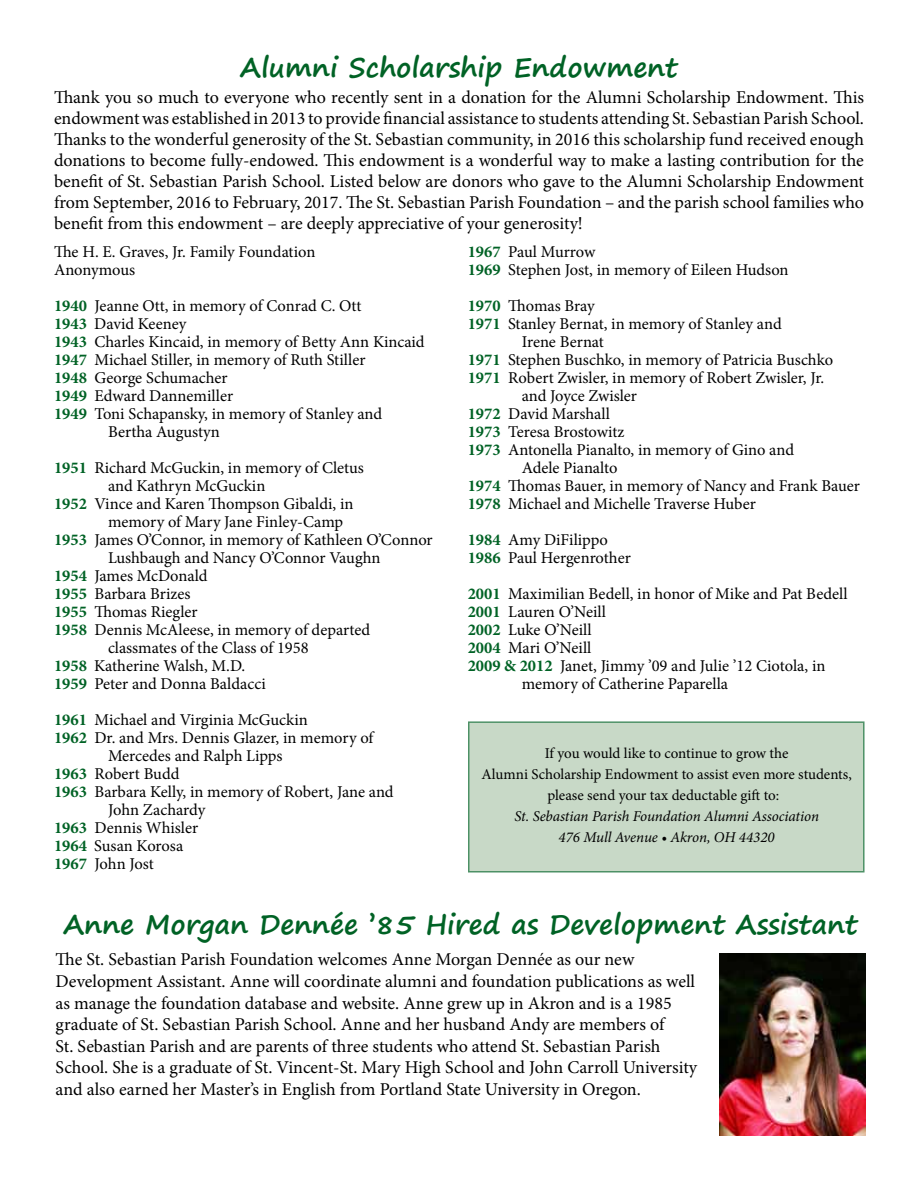
<style>
.page{position:relative;width:918px;height:1188px;background:#fff}
.page>*{position:absolute;margin:0;border:0;box-sizing:border-box;transform-origin:0 0}
.t1{font:700 27px "Segoe Print";color:#006225}
.t2{font:18px/21px "Minion Pro";letter-spacing:-.005em;color:#000;text-align:justify}
.t3{font:16.5px/18px "Minion Pro";letter-spacing:-.005em;color:#000}
.t4{font:15px/21px "Minion Pro";letter-spacing:-.005em;color:#000;text-align:center}
.t5{font:italic 15px/21px "Minion Pro";letter-spacing:-.01em;color:#000;text-align:center}
.s1{font-weight:700;color:#006225}
</style>
<div class="page">
<div style="left:468px;top:721px;width:397px;height:152px;background:#c8d9c7"></div>
<img style="left:720px;top:953px;width:146px;height:182px">
<h1 class="t1" style="left:240px;top:43px;width:439px">Alumni Scholarship Endowment</h1>
<p class="t2" style="left:54px;top:87px;width:812px">Thank you so much to everyone who recently sent in a donation for the Alumni Scholarship Endowment. This endowment was established in 2013 to provide financial assistance to students attending St. Sebastian Parish School.<br>Thanks to the wonderful generosity of the St. Sebastian community, in 2016 this scholarship fund received enough donations to become fully-endowed. This endowment is a wonderful way to make a lasting contribution for the benefit of St. Sebastian Parish School. Listed below are donors who gave to the Alumni Scholarship Endowment from September, 2016 to February, 2017. The St. Sebastian Parish Foundation – and the parish school families who benefit from this endowment – are deeply appreciative of your generosity!</p>
<p class="t3" style="left:468px;top:243px;width:322px"><span class="s1">1967</span> Paul Murrow<br><span class="s1">1969</span> Stephen Jost, in memory of Eileen Hudson</p>
<p class="t3" style="left:468px;top:297px;width:128px"><span class="s1">1970</span> Thomas Bray</p>
<p class="t3" style="left:468px;top:315px;width:316px"><span class="s1">1971</span> Stanley Bernat, in memory of Stanley and</p>
<p class="t3" style="left:522px;top:333px;width:84px">Irene Bernat</p>
<p class="t3" style="left:468px;top:351px;width:367px"><span class="s1">1971</span> Stephen Buschko, in memory of Patricia Buschko</p>
<p class="t3" style="left:468px;top:369px;width:358px"><span class="s1">1971</span> Robert Zwisler, in memory of Robert Zwisler, Jr.</p>
<p class="t3" style="left:522px;top:387px;width:117px">and Joyce Zwisler</p>
<p class="t3" style="left:468px;top:405px;width:144px"><span class="s1">1972</span> David Marshall</p>
<p class="t3" style="left:468px;top:423px;width:158px"><span class="s1">1973</span> Teresa Brostowitz</p>
<p class="t3" style="left:468px;top:441px;width:328px"><span class="s1">1973</span> Antonella Pianalto, in memory of Gino and</p>
<p class="t3" style="left:522px;top:459px;width:97px">Adele Pianalto</p>
<p class="t3" style="left:468px;top:477px;width:394px"><span class="s1">1974</span> Thomas Bauer, in memory of Nancy and Frank Bauer</p>
<p class="t3" style="left:468px;top:495px;width:290px"><span class="s1">1978</span> Michael and Michelle Traverse Huber</p>
<p class="t3" style="left:468px;top:531px;width:165px"><span class="s1">1984</span> Amy DiFilippo<br><span class="s1">1986</span> Paul Hergenrother</p>
<p class="t3" style="left:468px;top:585px;width:381px"><span class="s1">2001</span> Maximilian Bedell, in honor of Mike and Pat Bedell</p>
<p class="t3" style="left:468px;top:603px;width:140px"><span class="s1">2001</span> Lauren O’Neill</p>
<p class="t3" style="left:468px;top:621px;width:125px"><span class="s1">2002</span> Luke O’Neill</p>
<p class="t3" style="left:468px;top:639px;width:125px"><span class="s1">2004</span> Mari O’Neill</p>
<p class="t3" style="left:468px;top:657px;width:359px"><span class="s1">2009 &amp; 2012</span> Janet, Jimmy ’09 and Julie ’12 Ciotola, in</p>
<p class="t3" style="left:522px;top:675px;width:208px">memory of Catherine Paparella</p>
<p class="t3" style="left:54px;top:243px;width:263px">The H. E. Graves, Jr. Family Foundation<br>Anonymous</p>
<p class="t3" style="left:54px;top:297px;width:309px"><span class="s1">1940</span> Jeanne Ott, in memory of Conrad C. Ott</p>
<p class="t3" style="left:54px;top:315px;width:134px"><span class="s1">1943</span> David Keeney</p>
<p class="t3" style="left:54px;top:333px;width:372px"><span class="s1">1943</span> Charles Kincaid, in memory of Betty Ann Kincaid</p>
<p class="t3" style="left:54px;top:351px;width:313px"><span class="s1">1947</span> Michael Stiller, in memory of Ruth Stiller</p>
<p class="t3" style="left:54px;top:369px;width:175px"><span class="s1">1948</span> George Schumacher</p>
<p class="t3" style="left:54px;top:387px;width:181px"><span class="s1">1949</span> Edward Dannemiller</p>
<p class="t3" style="left:54px;top:405px;width:330px"><span class="s1">1949</span> Toni Schapansky, in memory of Stanley and</p>
<p class="t3" style="left:108px;top:423px;width:113px">Bertha Augustyn</p>
<p class="t3" style="left:54px;top:459px;width:311px"><span class="s1">1951</span> Richard McGuckin, in memory of Cletus</p>
<p class="t3" style="left:108px;top:477px;width:159px">and Kathryn McGuckin</p>
<p class="t3" style="left:54px;top:495px;width:301px"><span class="s1">1952</span> Vince and Karen Thompson Gibaldi, in</p>
<p class="t3" style="left:108px;top:513px;width:237px">memory of Mary Jane Finley-Camp</p>
<p class="t3" style="left:54px;top:531px;width:380px"><span class="s1">1953</span> James O’Connor, in memory of Kathleen O’Connor</p>
<p class="t3" style="left:108px;top:549px;width:274px">Lushbaugh and Nancy O’Connor Vaughn</p>
<p class="t3" style="left:54px;top:567px;width:155px"><span class="s1">1954</span> James McDonald</p>
<p class="t3" style="left:54px;top:585px;width:138px"><span class="s1">1955</span> Barbara Brizes</p>
<p class="t3" style="left:54px;top:603px;width:145px"><span class="s1">1955</span> Thomas Riegler</p>
<p class="t3" style="left:54px;top:621px;width:318px"><span class="s1">1958</span> Dennis McAleese, in memory of departed</p>
<p class="t3" style="left:108px;top:639px;width:202px">classmates of the Class of 1958</p>
<p class="t3" style="left:54px;top:657px;width:193px"><span class="s1">1958</span> Katherine Walsh, M.D.</p>
<p class="t3" style="left:54px;top:675px;width:213px"><span class="s1">1959</span> Peter and Donna Baldacci</p>
<p class="t3" style="left:54px;top:711px;width:255px"><span class="s1">1961</span> Michael and Virginia McGuckin</p>
<p class="t3" style="left:54px;top:729px;width:321px"><span class="s1">1962</span> Dr. and Mrs. Dennis Glazer, in memory of</p>
<p class="t3" style="left:108px;top:747px;width:176px">Mercedes and Ralph Lipps</p>
<p class="t3" style="left:54px;top:765px;width:127px"><span class="s1">1963</span> Robert Budd</p>
<p class="t3" style="left:54px;top:783px;width:341px"><span class="s1">1963</span> Barbara Kelly, in memory of Robert, Jane and</p>
<p class="t3" style="left:108px;top:801px;width:99px">John Zachardy</p>
<p class="t3" style="left:54px;top:819px;width:146px"><span class="s1">1963</span> Dennis Whisler</p>
<p class="t3" style="left:54px;top:837px;width:131px"><span class="s1">1964</span> Susan Korosa</p>
<p class="t3" style="left:54px;top:855px;width:101px"><span class="s1">1967</span> John Jost</p>
<p class="t4" style="left:482px;top:743px;width:372px">If you would like to continue to grow the<br>Alumni Scholarship Endowment to assist even more students, please send your tax deductable gift to:</p>
<p class="t5" style="left:514px;top:806px;width:306px">St. Sebastian Parish Foundation Alumni Association<br>476 Mull Avenue • Akron, OH 44320</p>
<h1 class="t1" style="left:63px;top:900px;width:796px">Anne Morgan Dennée ’85 Hired as Development Assistant</h1>
<p class="t2" style="left:56px;top:949px;width:643px;line-height:21.6px;text-align:left">The St. Sebastian Parish Foundation welcomes Anne Morgan Dennée as our new Development Assistant. Anne will coordinate alumni and foundation publications as well as manage the foundation database and website. Anne grew up in Akron and is a 1985 graduate of St. Sebastian Parish School. Anne and her husband Andy are members of<br>St. Sebastian Parish and are parents of three students who attend St. Sebastian Parish School. She is a graduate of St. Vincent-St. Mary High School and John Carroll University and also earned her Master’s in English from Portland State University in Oregon.</p>
</div>
